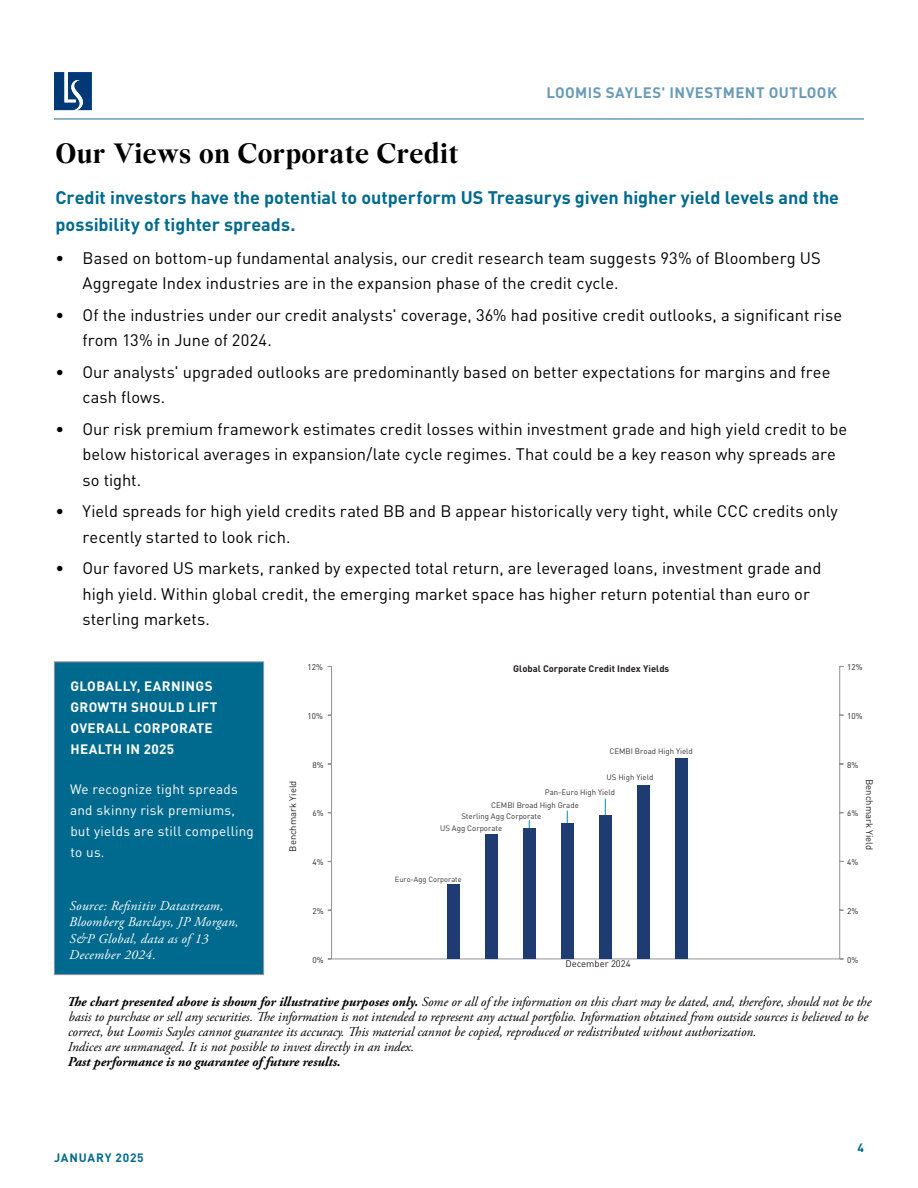
<style>
.page{position:relative;width:918px;height:1188px;background:#fff}
.page>*{position:absolute;margin:0;border:0;box-sizing:border-box;transform-origin:0 0}
.t1{font:700 30px "Wremena";letter-spacing:.015em;color:#000}
.t2{font:700 18px/27px "DINOT";color:#006a8e}
.t3{font:16.5px/25.5px "DINOT";color:#000}
.t4{font:700 15px "DINOT";letter-spacing:.03em;color:#6a9bb6}
.t5{font:italic 13.5px/15px "Adobe Garamond Pro";color:#000101}
.t6{font:italic 13.5px/16.5px "Adobe Garamond Pro";letter-spacing:.02em;color:#fff}
.t7{font:13.5px/21px "DINOT";letter-spacing:.02em;color:#fff}
.t8{font:700 13.5px/21px "DINOT";letter-spacing:.03em;color:#fff}
.t9{font:italic 700 13.5px "Adobe Garamond Pro";color:#000101}
.t10{font:700 12px "DINOT";letter-spacing:.06em;color:#006a8e}
.t11{font:9.45px "DINOT";color:#231f20}
.t12{font:700 9.45px "DINOT";color:#231f20}
.t13{font:8.25px "DINOT";color:#231f20}
.t14{font:7.8px "DINOT";color:#333}
.t15{font:7.5px "DINOT";color:#333}
.s1{font-weight:700}
</style>
<div class="page">
<div style="left:54px;top:662px;width:210px;height:313px;background:#006a8e;border:1px solid #91929b"></div>
<hr style="left:332px;top:959px;width:508px;height:1px;background:#91929b">
<div style="left:447px;top:885px;width:13px;height:74px;background:#1f3c72"></div>
<div style="left:485px;top:834px;width:13px;height:125px;background:#1f3c72"></div>
<div style="left:523px;top:828px;width:13px;height:131px;background:#1f3c72"></div>
<div style="left:561px;top:823px;width:13px;height:136px;background:#1f3c72"></div>
<div style="left:599px;top:815px;width:13px;height:144px;background:#1f3c72"></div>
<div style="left:637px;top:786px;width:13px;height:173px;background:#1f3c72"></div>
<div style="left:675px;top:759px;width:13px;height:200px;background:#1f3c72"></div>
<hr style="left:839px;top:666px;width:1px;height:293px;background:#91929b">
<hr style="left:331px;top:666px;width:1px;height:293px;background:#91929b">
<svg style="left:605px;top:799px;width:1px;height:16px"></svg>
<svg style="left:567px;top:811px;width:1px;height:12px"></svg>
<hr style="left:54px;top:118px;width:810px;height:2px;background:#6a9bb6">
<svg style="left:54px;top:72px;width:38px;height:38px"></svg>
<p class="t4" style="left:547px;top:82px;width:292px">LOOMIS SAYLES' INVESTMENT OUTLOOK</p>
<h1 class="t1" style="left:56px;top:136px;width:405px">Our Views on Corporate Credit</h1>
<p class="t2" style="left:56px;top:183px;width:785px">Credit investors have the potential to outperform US Treasurys given higher yield levels and the possibility of tighter spreads.</p>
<p class="t3" style="left:82px;top:245px;width:740px;text-indent:-27px">• Based on bottom-up fundamental analysis, our credit research team suggests 93% of Bloomberg US<br>Aggregate Index industries are in the expansion phase of the credit cycle.</p>
<p class="t3" style="left:82px;top:302px;width:761px;text-indent:-27px">• Of the industries under our credit analysts' coverage, 36% had positive credit outlooks, a significant rise from 13% in June of 2024.</p>
<p class="t3" style="left:82px;top:359px;width:749px;text-indent:-27px">• Our analysts' upgraded outlooks are predominantly based on better expectations for margins and free cash flows.</p>
<p class="t3" style="left:82px;top:416px;width:766px;text-indent:-27px">• Our risk premium framework estimates credit losses within investment grade and high yield credit to be below historical averages in expansion/late cycle regimes. That could be a key reason why spreads are so tight.</p>
<p class="t3" style="left:82px;top:498px;width:757px;text-indent:-27px">• Yield spreads for high yield credits rated BB and B appear historically very tight, while CCC credits only recently started to look rich.</p>
<p class="t3" style="left:82px;top:555px;width:740px;text-indent:-27px">• Our favored US markets, ranked by expected total return, are leveraged loans, investment grade and high yield. Within global credit, the emerging market space has higher return potential than euro or sterling markets.</p>
<p class="t8" style="left:70px;top:675px;width:148px">GLOBALLY, EARNINGS<br>GROWTH SHOULD LIFT<br>OVERALL CORPORATE<br>HEALTH IN 2025</p>
<p class="t7" style="left:70px;top:779px;width:185px">We recognize tight spreads and skinny risk premiums, but yields are still compelling to us.</p>
<p class="t6" style="left:69px;top:898px;width:171px">Source: Refinitiv Datastream,<br>Bloomberg Barclays, JP Morgan,<br>S&amp;P Global, data as of 13<br>December 2024.</p>
<p class="t13" style="left:307px;top:662px;width:17px">12%</p>
<p class="t13" style="left:307px;top:711px;width:17px">10%</p>
<p class="t11" style="left:287px;top:852px;width:73px;rotate:-90deg">Benchmark Yield</p>
<p class="t13" style="left:313px;top:759px;width:13px">8%</p>
<p class="t13" style="left:313px;top:808px;width:13px">6%</p>
<p class="t13" style="left:313px;top:857px;width:13px">4%</p>
<p class="t13" style="left:313px;top:906px;width:13px">2%</p>
<p class="t13" style="left:313px;top:954px;width:13px">0%</p>
<p class="t12" style="left:513px;top:663px;width:158px">Global Corporate Credit Index Yields</p>
<p class="t14" style="left:609px;top:746px;width:85px">CEMBI Broad High Yield</p>
<p class="t14" style="left:607px;top:772px;width:48px">US High Yield</p>
<p class="t14" style="left:545px;top:787px;width:72px">Pan-Euro High Yield</p>
<p class="t14" style="left:491px;top:800px;width:89px">CEMBI Broad High Grade</p>
<p class="t14" style="left:461px;top:811px;width:81px">Sterling Agg Corporate</p>
<p class="t14" style="left:440px;top:824px;width:64px">US Agg Corporate</p>
<p class="t15" style="left:395px;top:875px;width:68px">Euro-Agg Corporate</p>
<p class="t11" style="left:565px;top:958px;width:67px">December 2024</p>
<p class="t13" style="left:847px;top:662px;width:17px">12%</p>
<p class="t13" style="left:847px;top:711px;width:17px">10%</p>
<p class="t13" style="left:847px;top:759px;width:13px">8%</p>
<p class="t13" style="left:847px;top:808px;width:13px">6%</p>
<p class="t13" style="left:847px;top:857px;width:13px">4%</p>
<p class="t11" style="left:875px;top:779px;width:73px;rotate:90deg">Benchmark Yield</p>
<p class="t13" style="left:847px;top:906px;width:13px">2%</p>
<p class="t13" style="left:847px;top:954px;width:13px">0%</p>
<p class="t5" style="left:67px;top:995px;width:806px"><span class="s1">The chart presented above is shown for illustrative purposes only.</span> Some or all of the information on this chart may be dated, and, therefore, should not be the basis to purchase or sell any securities. The information is not intended to represent any actual portfolio. Information obtained from outside sources is believed to be correct, but Loomis Sayles cannot guarantee its accuracy. This material cannot be copied, reproduced or redistributed without authorization.<br>Indices are unmanaged. It is not possible to invest directly in an index.</p>
<p class="t9" style="left:68px;top:1054px;width:274px">Past performance is no guarantee of future results.</p>
<p class="t10" style="left:54px;top:1150px;width:91px">JANUARY 2025</p>
<p class="t10" style="left:857px;top:1140px;width:8px">4</p>
</div>
